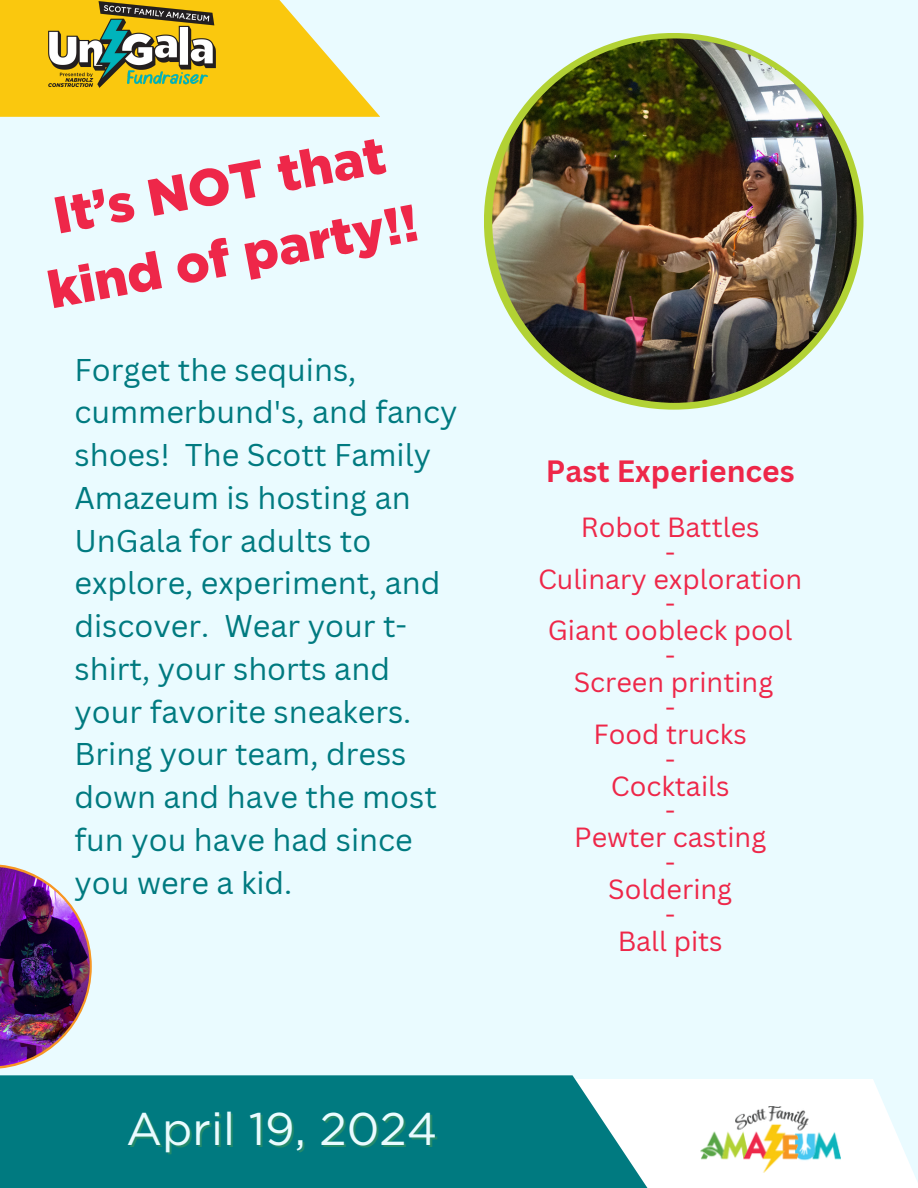
<style>
.page{position:relative;width:918px;height:1188px;background:#eafbff}
.page>*{position:absolute;margin:0;border:0;box-sizing:border-box;transform-origin:0 0}
.t1{font:900 51.9px/72.6px "Gotham";color:#ee2749;text-align:center}
.t2{font:45.75px "Gotham";color:#eafbff}
.t3{font:30.6px/42.8px "Canva Sans";color:#007a80}
.t4{font:700 30px "Canva Sans";color:#ee2749}
.t5{font:27px "Canva Sans";color:#ee2749}
</style>
<div class="page">
<div style="left:380px;top:1079px;width:538px;height:109px;background:#fff"></div>
<div style="left:0;top:1075px;width:648px;height:113px;background:#007a80"></div>
<img style="left:700px;top:1106px;width:141px;height:67px">
<div style="left:484px;top:33px;width:379px;height:377px;background:#b2d234;border-radius:50%"></div>
<img style="left:492px;top:38px;width:365px;height:365px;border-radius:50%">
<svg style="left:0;top:19px;width:380px;height:98px;fill:#fac80e"></svg>
<img style="left:0;top:0;width:296px;height:103px">
<svg style="left:0;top:864px;width:92px;height:205px"></svg>
<img style="left:0;top:867px;width:90px;height:200px">
<p class="t1" style="left:28px;top:185px;width:377px;rotate:-11deg">It’s NOT that kind of party!!</p>
<p class="t3" style="left:74px;top:347px;width:385px">Forget the sequins, cummerbund's, and fancy shoes! The Scott Family<br>Amazeum is hosting an<br>UnGala for adults to explore, experiment, and discover. Wear your t&shy;shirt, your shorts and your favorite sneakers.<br>Bring your team, dress down and have the most fun you have had since you were a kid.</p>
<h2 class="t2" style="left:126px;top:1101px;width:313px">April 19, 2024</h2>
<h3 class="t4" style="left:546px;top:450px;width:250px">Past Experiences</h3>
<p class="t5" style="left:581px;top:508px;width:180px">Robot Battles</p>
<p class="t5" style="left:665px;top:534px;width:12px">-</p>
<p class="t5" style="left:538px;top:560px;width:266px">Culinary exploration</p>
<p class="t5" style="left:665px;top:586px;width:12px">-</p>
<p class="t5" style="left:548px;top:612px;width:246px">Giant oobleck pool</p>
<p class="t5" style="left:665px;top:637px;width:12px">-</p>
<p class="t5" style="left:574px;top:663px;width:201px">Screen printing</p>
<p class="t5" style="left:665px;top:689px;width:12px">-</p>
<p class="t5" style="left:594px;top:715px;width:155px">Food trucks</p>
<p class="t5" style="left:665px;top:741px;width:12px">-</p>
<p class="t5" style="left:611px;top:767px;width:120px">Cocktails</p>
<p class="t5" style="left:665px;top:793px;width:12px">-</p>
<p class="t5" style="left:574px;top:819px;width:194px">Pewter casting</p>
<p class="t5" style="left:665px;top:844px;width:12px">-</p>
<p class="t5" style="left:608px;top:870px;width:125px">Soldering</p>
<p class="t5" style="left:665px;top:896px;width:12px">-</p>
<p class="t5" style="left:618px;top:922px;width:107px">Ball pits</p>
</div>
